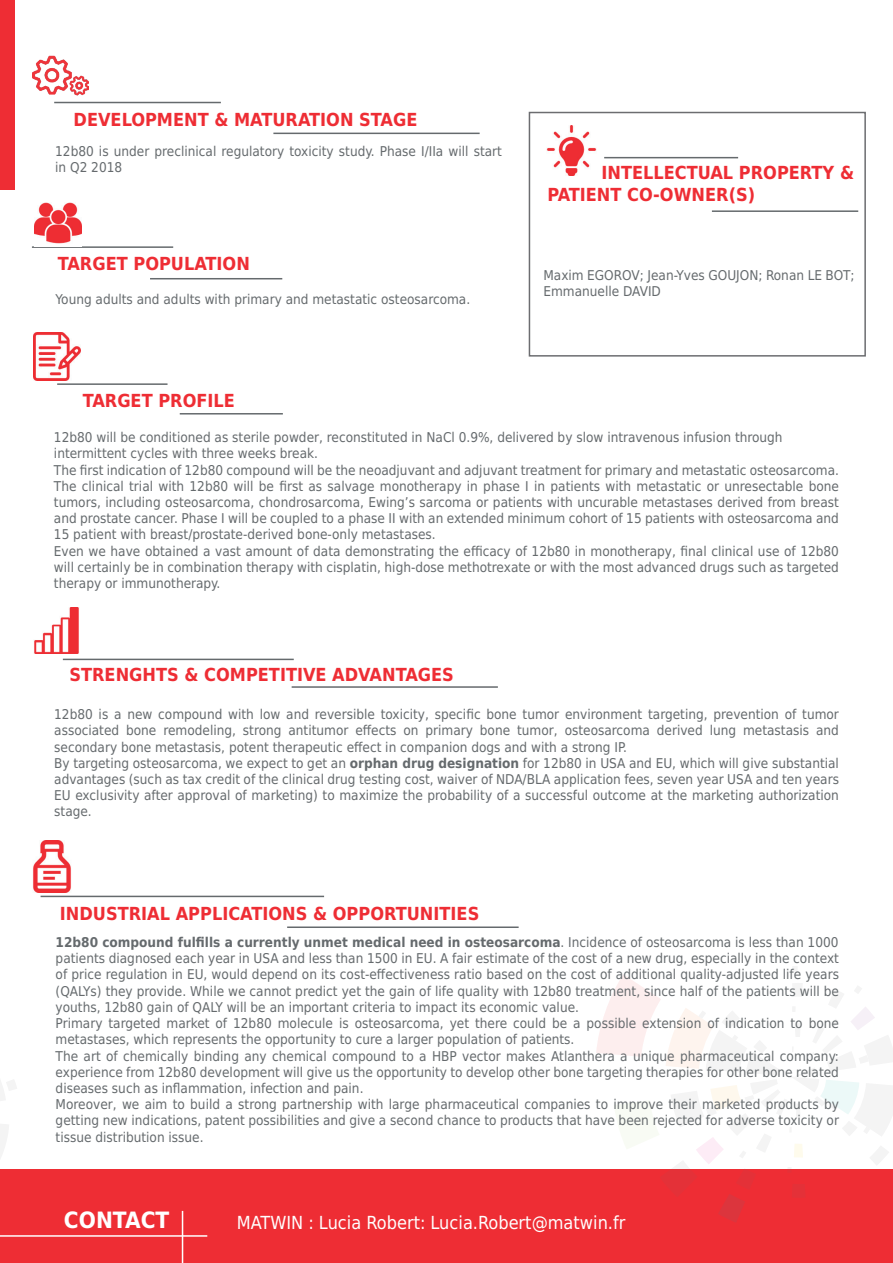
<style>
.page{position:relative;width:893px;height:1263px;background:#fff}
.page>*{position:absolute;margin:0;border:0;box-sizing:border-box;transform-origin:0 0}
.t1{font:700 22.5px "DejaVu Sans Condensed";color:#fff}
.t2{font:700 18px/21.6px "DejaVu Sans Condensed";color:#ee2d34}
.t3{font:18px "DejaVu Sans Condensed";color:#fff}
.t4{font:13.5px/16.2px "DejaVu Sans Condensed";color:#656a6d}
.s1{font-weight:700}
</style>
<div class="page">
<div style="left:0;top:1169px;width:893px;height:94px;background:#ee2d34"></div>
<hr style="left:604px;top:157px;width:134px;height:1px;background:#656a6d">
<hr style="left:712px;top:210px;width:146px;height:2px;background:#656a6d">
<hr style="left:54px;top:102px;width:167px;height:1px;background:#656a6d">
<hr style="left:273px;top:133px;width:207px;height:1px;background:#656a6d">
<img style="left:33px;top:55px;width:55px;height:48px">
<hr style="left:63px;top:659px;width:231px;height:1px;background:#656a6d">
<hr style="left:292px;top:686px;width:206px;height:2px;background:#656a6d">
<img style="left:34px;top:607px;width:45px;height:46px">
<hr style="left:41px;top:896px;width:283px;height:1px;background:#656a6d">
<hr style="left:287px;top:926px;width:232px;height:2px;background:#656a6d">
<img style="left:33px;top:841px;width:38px;height:51px">
<hr style="left:57px;top:383px;width:111px;height:2px;background:#656a6d">
<hr style="left:180px;top:413px;width:103px;height:1px;background:#656a6d">
<img style="left:33px;top:333px;width:48px;height:47px">
<hr style="left:32px;top:246px;width:141px;height:2px;background:#656a6d">
<hr style="left:150px;top:278px;width:132px;height:1px;background:#656a6d">
<img style="left:34px;top:202px;width:47px;height:42px">
<svg style="left:596px;top:966px;width:297px;height:256px"></svg>
<hr style="left:182px;top:1211px;width:1px;height:52px;background:#fff">
<hr style="left:0;top:1235px;width:207px;height:2px;background:#fff">
<div style="left:529px;top:112px;width:337px;height:245px;border:2px solid #6c6d70"></div>
<img style="left:547px;top:125px;width:50px;height:51px">
<div style="left:0;top:0;width:14px;height:189px;background:#ee2d34"></div>
<svg style="left:0;top:1124px;width:9px;height:34px"></svg>
<svg style="left:0;top:1080px;width:17px;height:21px"></svg>
<h2 class="t2" style="left:74px;top:108px;width:345px">DEVELOPMENT &amp; MATURATION STAGE</h2>
<p class="t4" style="left:55px;top:142px;width:448px">12b80 is under preclinical regulatory toxicity study. Phase I/IIa will start in Q2 2018</p>
<h2 class="t2" style="left:58px;top:252px;width:194px">TARGET POPULATION</h2>
<p class="t4" style="left:56px;top:290px;width:416px">Young adults and adults with primary and metastatic osteosarcoma.</p>
<h2 class="t2" style="left:83px;top:389px;width:154px">TARGET PROFILE</h2>
<h2 class="t2" style="left:547px;top:162px;width:308px;text-indent:54px">INTELLECTUAL PROPERTY &amp;<br>PATIENT CO-OWNER(S)</h2>
<p class="t4" style="left:543px;top:266px;width:313px">Maxim EGOROV; Jean-Yves GOUJON; Ronan LE BOT;<br>Emmanuelle DAVID</p>
<p class="t4" style="left:54px;top:429px;width:786px">12b80 will be conditioned as sterile powder, reconstituted in NaCl 0.9%, delivered by slow intravenous infusion through intermittent cycles with three weeks break.<br>The first indication of 12b80 compound will be the neoadjuvant and adjuvant treatment for primary and metastatic osteosarcoma.<br>The clinical trial with 12b80 will be first as salvage monotherapy in phase I in patients with metastatic or unresectable bone tumors, including osteosarcoma, chondrosarcoma, Ewing’s sarcoma or patients with uncurable metastases derived from breast and prostate cancer. Phase I will be coupled to a phase II with an extended minimum cohort of 15 patients with osteosarcoma and 15 patient with breast/prostate-derived bone-only metastases.<br>Even we have obtained a vast amount of data demonstrating the efficacy of 12b80 in monotherapy, final clinical use of 12b80 will certainly be in combination therapy with cisplatin, high-dose methotrexate or with the most advanced drugs such as targeted therapy or immunotherapy.</p>
<h2 class="t2" style="left:69px;top:663px;width:386px">STRENGHTS &amp; COMPETITIVE ADVANTAGES</h2>
<p class="t4" style="left:54px;top:706px;width:786px">12b80 is a new compound with low and reversible toxicity, specific bone tumor environment targeting, prevention of tumor associated bone remodeling, strong antitumor effects on primary bone tumor, osteosarcoma derived lung metastasis and secondary bone metastasis, potent therapeutic effect in companion dogs and with a strong IP.<br>By targeting osteosarcoma, we expect to get an <span class="s1">orphan drug designation</span> for 12b80 in USA and EU, which will give substantial advantages (such as tax credit of the clinical drug testing cost, waiver of NDA/BLA application fees, seven year USA and ten years EU exclusivity after approval of marketing) to maximize the probability of a successful outcome at the marketing authorization stage.</p>
<h2 class="t2" style="left:60px;top:902px;width:421px">INDUSTRIAL APPLICATIONS &amp; OPPORTUNITIES</h2>
<p class="t4" style="left:56px;top:933px;width:785px"><span class="s1">12b80 compound fulfills a currently unmet medical need in osteosarcoma</span>. Incidence of osteosarcoma is less than 1000 patients diagnosed each year in USA and less than 1500 in EU. A fair estimate of the cost of a new drug, especially in the context of price regulation in EU, would depend on its cost-effectiveness ratio based on the cost of additional quality-adjusted life years (QALYs) they provide. While we cannot predict yet the gain of life quality with 12b80 treatment, since half of the patients will be youths, 12b80 gain of QALY will be an important criteria to impact its economic value.<br>Primary targeted market of 12b80 molecule is osteosarcoma, yet there could be a possible extension of indication to bone metastases, which represents the opportunity to cure a larger population of patients.<br>The art of chemically binding any chemical compound to a HBP vector makes Atlanthera a unique pharmaceutical company: experience from 12b80 development will give us the opportunity to develop other bone targeting therapies for other bone related diseases such as inflammation, infection and pain.<br>Moreover, we aim to build a strong partnership with large pharmaceutical companies to improve their marketed products by getting new indications, patent possibilities and give a second chance to products that have been rejected for adverse toxicity or tissue distribution issue.</p>
<h1 class="t1" style="left:64px;top:1201px;width:107px">CONTACT</h1>
<h2 class="t3" style="left:237px;top:1207px;width:390px">MATWIN : Lucia Robert: Lucia.Robert@matwin.fr</h2>
</div>
